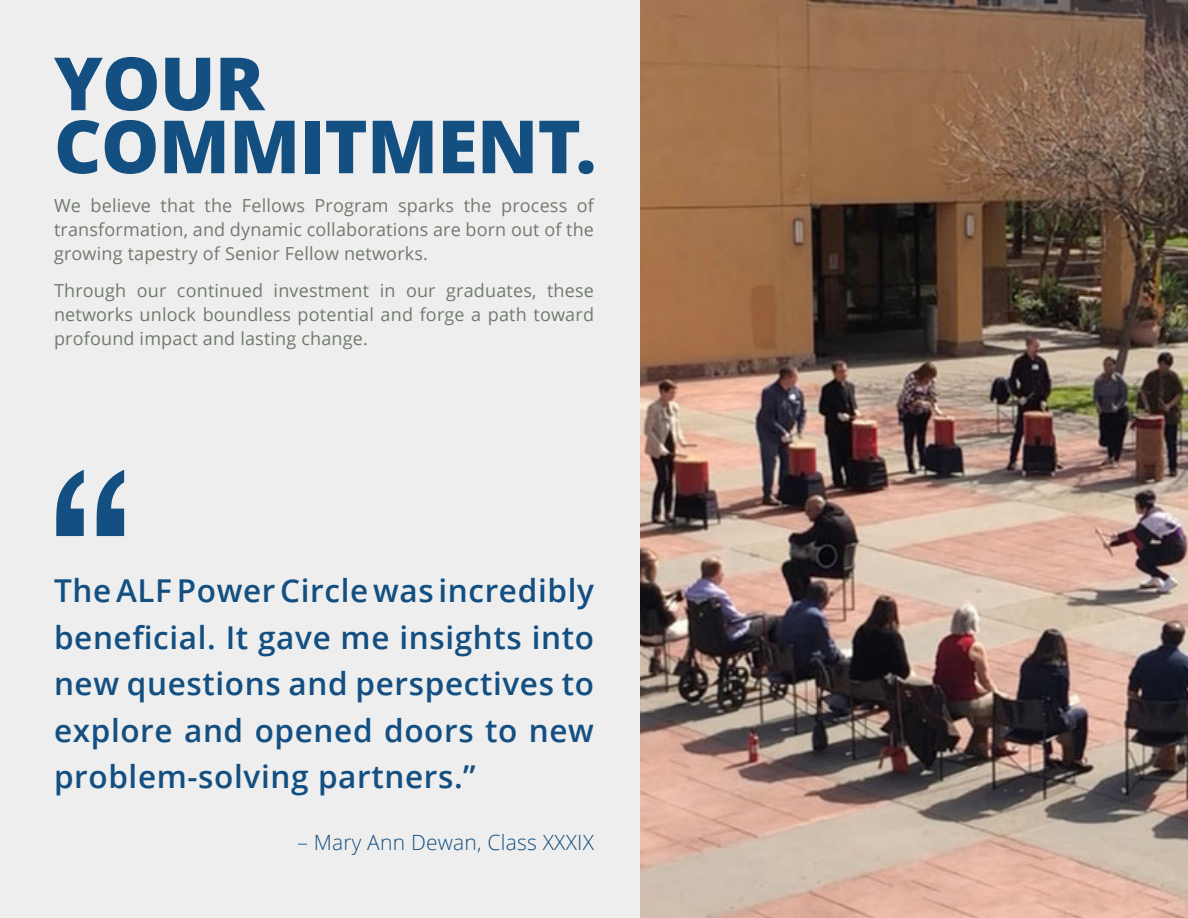
<style>
.page{position:relative;width:1188px;height:918px;background:#fff}
.page>*{position:absolute;margin:0;border:0;box-sizing:border-box;transform-origin:0 0}
.t1{font:213px "Geneva";color:#134f81}
.t2{font:800 73.5px "Open Sans";letter-spacing:-.01em;color:#134f81}
.t3{font:600 31.5px/46.5px "Open Sans";letter-spacing:.02em;color:#134f81;text-align:justify}
.t4{font:300 21px "Open Sans";letter-spacing:.01em;color:#134f81}
.t5{font:18px/24px "Open Sans";letter-spacing:.01em;color:#717a6e;text-align:justify}
</style>
<div class="page">
<div style="left:0;top:0;width:641px;height:918px;background:#eee"></div>
<img style="left:641px;top:0;width:547px;height:918px">
<p class="t2" style="left:54px;top:28px;width:212px">YOUR</p>
<p class="t2" style="left:54px;top:91px;width:544px">COMMITMENT.</p>
<p class="t5" style="left:54px;top:193px;width:542px">We believe that the Fellows Program sparks the process of transformation, and dynamic collaborations are born out of the growing tapestry of Senior Fellow networks.</p>
<p class="t5" style="left:54px;top:278px;width:542px">Through our continued investment in our graduates, these networks unlock boundless potential and forge a path toward profound impact and lasting change.</p>
<p class="t1" style="left:38px;top:440px;width:106px">“</p>
<p class="t3" style="left:54px;top:567px;width:542px">The ALF Power Circle was incredibly beneficial. It gave me insights into new questions and perspectives to explore and opened doors to new problem-solving partners.”</p>
<p class="t4" style="left:297px;top:828px;width:298px">– Mary Ann Dewan, Class XXXIX</p>
</div>
